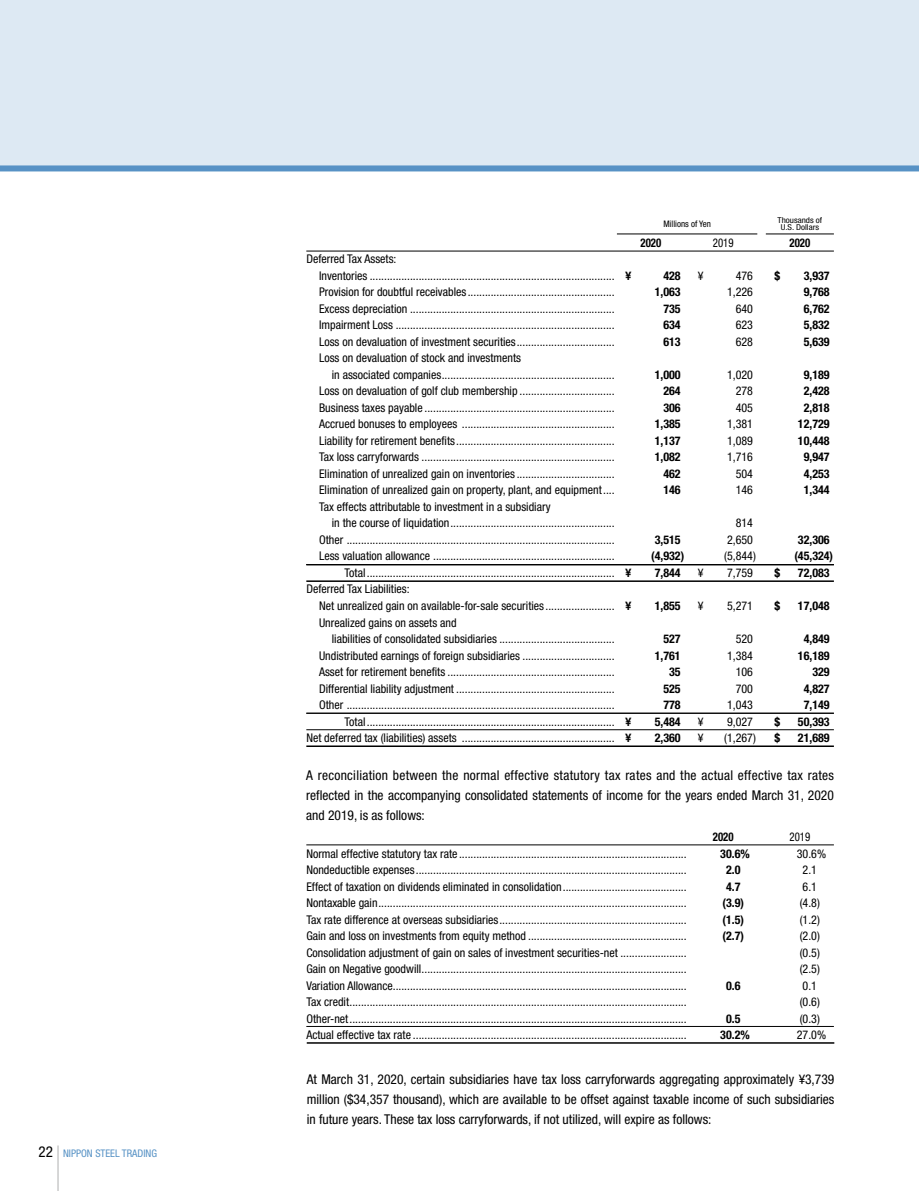
<style>
.page{position:relative;width:919px;height:1191px;background:#fff}
.page>*{position:absolute;margin:0;border:0;box-sizing:border-box;transform-origin:0 0}
.t1{font:condensed 13.5px/20.2px "Helvetica Neue";color:#000;text-align:justify}
.t2{font:condensed 12px/16.5px "Helvetica Neue";color:#000;text-align:right}
.t3{font:700 condensed 12px/16.5px "Helvetica Neue";color:#000;text-align:right}
.t4{font:700 condensed 12px "Helvetica Neue";color:#000;scale:.9 1}
.t5{font:condensed 12px "Helvetica Neue";color:#000;scale:.9 1}
.t6{font:condensed 10.5px "Helvetica Neue";color:#5792c5}
.t7{font:condensed 9px "Helvetica Neue";color:#000}
.t8{font:condensed 8.1px/7.5px "Helvetica Neue";color:#000;text-align:center;scale:1.11 1}
.s1{font-size:15px;color:#000}
</style>
<div class="page">
<hr style="left:57px;top:1145px;width:2px;height:46px;background:#c9caca">
<div style="left:0;top:0;width:918px;height:168px;background:#dde9f3"></div>
<div style="left:0;top:165px;width:918px;height:6px;background:#5792c5"></div>
<hr style="left:617px;top:234px;width:140px;height:1px;background:#000">
<hr style="left:765px;top:234px;width:68px;height:1px;background:#000">
<hr style="left:306px;top:251px;width:527px;height:1px;background:#000">
<hr style="left:306px;top:564px;width:527px;height:1px;background:#000">
<hr style="left:306px;top:580px;width:527px;height:2px;background:#000">
<hr style="left:306px;top:713px;width:527px;height:1px;background:#000">
<hr style="left:306px;top:729px;width:527px;height:1px;background:#000">
<hr style="left:306px;top:745px;width:527px;height:2px;background:#000">
<hr style="left:306px;top:844px;width:527px;height:1px;background:#000">
<hr style="left:306px;top:1026px;width:527px;height:1px;background:#000">
<hr style="left:307px;top:1042px;width:527px;height:1px;background:#000">
<p class="t6" style="left:39px;top:1146px;width:120px"><span class="s1">22</span> NIPPON STEEL TRADING</p>
<p class="t7" style="left:663px;top:218px;width:49px">Millions of Yen</p>
<p class="t8" style="left:777px;top:216px;width:42px">Thousands of<br>U.S. Dollars</p>
<p class="t2" style="left:319px;top:251px;width:297px;text-align:left;text-indent:-13px">Deferred Tax Assets:<br>Inventories .....................................................................................<br>Provision for doubtful receivables...................................................<br>Excess depreciation .......................................................................<br>Impairment Loss ............................................................................<br>Loss on devaluation of investment securities..................................<br>Loss on devaluation of stock and investments</p>
<p class="t2" style="left:319px;top:366px;width:297px;text-align:justify;text-indent:13px">in associated companies............................................................<br>Loss on devaluation of golf club membership .................................<br>Business taxes payable ..................................................................<br>Accrued bonuses to employees .....................................................<br>Liability for retirement benefits.......................................................<br>Tax loss carryforwards ...................................................................<br>Elimination of unrealized gain on inventories ..................................<br>Elimination of unrealized gain on property, plant, and equipment....<br>Tax effects attributable to investment in a subsidiary</p>
<p class="t2" style="left:332px;top:515px;width:284px">in the course of liquidation.........................................................</p>
<p class="t2" style="left:319px;top:531px;width:297px">Other .............................................................................................</p>
<p class="t2" style="left:319px;top:548px;width:297px">Less valuation allowance ...............................................................</p>
<p class="t2" style="left:344px;top:564px;width:271px">Total......................................................................................</p>
<p class="t2" style="left:306px;top:581px;width:105px">Deferred Tax Liabilities:</p>
<p class="t2" style="left:319px;top:597px;width:297px">Net unrealized gain on available-for-sale securities ........................</p>
<p class="t2" style="left:319px;top:614px;width:139px">Unrealized gains on assets and</p>
<p class="t2" style="left:332px;top:630px;width:284px">liabilities of consolidated subsidiaries ........................................</p>
<p class="t2" style="left:319px;top:647px;width:297px">Undistributed earnings of foreign subsidiaries ................................</p>
<p class="t2" style="left:319px;top:663px;width:297px">Asset for retirement benefits ..........................................................</p>
<p class="t2" style="left:319px;top:680px;width:297px">Differential liability adjustment .......................................................</p>
<p class="t2" style="left:319px;top:696px;width:297px">Other .............................................................................................</p>
<p class="t2" style="left:344px;top:713px;width:271px">Total......................................................................................</p>
<p class="t2" style="left:306px;top:729px;width:310px">Net deferred tax (liabilities) assets .....................................................</p>
<p class="t4" style="left:640px;top:236px;width:25px">2020</p>
<p class="t5" style="left:712px;top:236px;width:25px">2019</p>
<p class="t4" style="left:789px;top:236px;width:25px">2020</p>
<p class="t3" style="left:625px;top:267px;width:7px">¥</p>
<p class="t3" style="left:654px;top:267px;width:27px">428<br>1,063<br>735<br>634<br>613</p>
<p class="t3" style="left:654px;top:366px;width:27px">1,000<br>264<br>306<br>1,385<br>1,137<br>1,082<br>462<br>146</p>
<p class="t3" style="left:651px;top:531px;width:35px;text-align:left">3,515 (4,932)</p>
<p class="t3" style="left:625px;top:564px;width:7px">¥</p>
<p class="t3" style="left:654px;top:564px;width:27px">7,844</p>
<p class="t3" style="left:625px;top:597px;width:7px">¥</p>
<p class="t3" style="left:654px;top:597px;width:27px">1,855</p>
<p class="t3" style="left:654px;top:630px;width:27px">527<br>1,761<br>35<br>525<br>778</p>
<p class="t3" style="left:625px;top:713px;width:7px">¥</p>
<p class="t3" style="left:654px;top:713px;width:27px">5,484</p>
<p class="t3" style="left:625px;top:729px;width:7px">¥</p>
<p class="t3" style="left:654px;top:729px;width:27px">2,360</p>
<p class="t2" style="left:697px;top:267px;width:7px">¥</p>
<p class="t2" style="left:727px;top:267px;width:27px">476<br>1,226<br>640<br>623<br>628</p>
<p class="t2" style="left:727px;top:366px;width:27px">1,020<br>278<br>405<br>1,381<br>1,089<br>1,716<br>504<br>146</p>
<p class="t2" style="left:724px;top:515px;width:33px;text-align:left;text-indent:12px">814<br>2,650 (5,844)</p>
<p class="t2" style="left:697px;top:564px;width:7px">¥</p>
<p class="t2" style="left:727px;top:564px;width:27px">7,759</p>
<p class="t2" style="left:697px;top:597px;width:7px">¥</p>
<p class="t2" style="left:727px;top:597px;width:27px">5,271</p>
<p class="t2" style="left:727px;top:630px;width:27px">520<br>1,384<br>106<br>700<br>1,043</p>
<p class="t2" style="left:697px;top:713px;width:7px">¥</p>
<p class="t2" style="left:727px;top:713px;width:27px">9,027</p>
<p class="t2" style="left:697px;top:729px;width:7px">¥</p>
<p class="t2" style="left:724px;top:729px;width:33px">(1,267)</p>
<p class="t3" style="left:774px;top:267px;width:7px">$</p>
<p class="t3" style="left:803px;top:267px;width:27px;text-align:justify">3,937<br>9,768<br>6,762<br>5,832<br>5,639</p>
<p class="t3" style="left:797px;top:366px;width:33px;text-align:center">9,189<br>2,428<br>2,818<br>12,729<br>10,448<br>9,947<br>4,253<br>1,344</p>
<p class="t3" style="left:794px;top:531px;width:40px;text-align:left">32,306 (45,324)</p>
<p class="t3" style="left:774px;top:564px;width:7px">$</p>
<p class="t3" style="left:797px;top:564px;width:33px">72,083</p>
<p class="t3" style="left:774px;top:597px;width:7px">$</p>
<p class="t3" style="left:797px;top:597px;width:33px">17,048</p>
<p class="t3" style="left:797px;top:630px;width:33px">4,849<br>16,189<br>329<br>4,827<br>7,149</p>
<p class="t3" style="left:774px;top:713px;width:7px">$</p>
<p class="t3" style="left:797px;top:713px;width:33px">50,393</p>
<p class="t3" style="left:774px;top:729px;width:7px">$</p>
<p class="t3" style="left:797px;top:729px;width:33px">21,689</p>
<p class="t1" style="left:306px;top:765px;width:529px">A reconciliation between the normal effective statutory tax rates and the actual effective tax rates reflected in the accompanying consolidated statements of income for the years ended March 31, 2020 and 2019, is as follows:</p>
<p class="t2" style="left:306px;top:845px;width:382px;text-align:justify">Normal effective statutory tax rate ...............................................................................<br>Nondeductible expenses..............................................................................................<br>Effect of taxation on dividends eliminated in consolidation...........................................<br>Nontaxable gain...........................................................................................................<br>Tax rate difference at overseas subsidiaries.................................................................<br>Gain and loss on investments from equity method .......................................................<br>Consolidation adjustment of gain on sales of investment securities-net .......................<br>Gain on Negative goodwill............................................................................................<br>Variation Allowance......................................................................................................<br>Tax credit.....................................................................................................................<br>Other-net.....................................................................................................................<br>Actual effective tax rate ...............................................................................................</p>
<p class="t2" style="left:796px;top:845px;width:31px;text-align:center">30.6%<br>2.1<br>6.1 (4.8) (1.2) (2.0) (0.5) (2.5)<br>0.1 (0.6) (0.3)<br>27.0%</p>
<p class="t4" style="left:712px;top:829px;width:25px">2020</p>
<p class="t5" style="left:789px;top:829px;width:25px">2019</p>
<p class="t3" style="left:720px;top:845px;width:31px;text-align:left">30.6%<br>2.0<br>4.7 (3.9) (1.5) (2.7)</p>
<p class="t3" style="left:726px;top:977px;width:16px">0.6</p>
<p class="t3" style="left:720px;top:1010px;width:31px;text-align:center">0.5<br>30.2%</p>
<p class="t1" style="left:307px;top:1068px;width:529px">At March 31, 2020, certain subsidiaries have tax loss carryforwards aggregating approximately ¥3,739 million ($34,357 thousand), which are available to be offset against taxable income of such subsidiaries in future years. These tax loss carryforwards, if not utilized, will expire as follows:</p>
</div>
